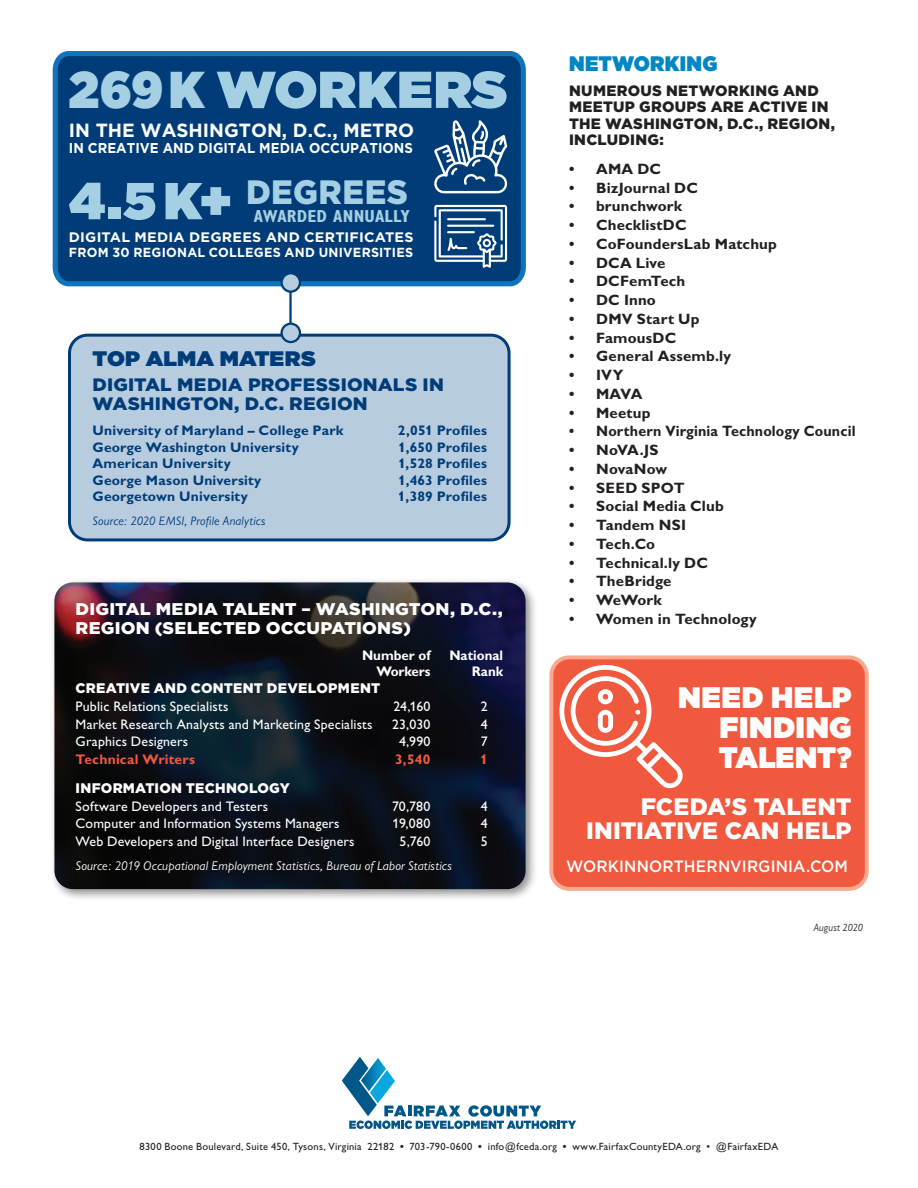
<style>
.page{position:relative;width:918px;height:1188px;background:#fff}
.page>*{position:absolute;margin:0;border:0;box-sizing:border-box;transform-origin:0 0}
.t1{font:900 51.75px "Gotham";letter-spacing:.005em;color:#a5cfe3;scale:.94 1}
.t2{font:900 33.75px "Gotham";letter-spacing:.01em;color:#a5cfe3;scale:.96 1}
.t3{font:900 29.7px/29.7px "Gotham";letter-spacing:.02em;color:#fff;text-align:justify}
.t4{font:900 23.7px/23.7px "Gotham";color:#fff;text-align:right}
.t5{font:900 21px "Gotham";letter-spacing:.01em;color:#003d78;scale:1.05 1}
.t6{font:900 21px "Gotham";letter-spacing:.015em;color:#0086c3;scale:.95 1}
.t7{font:700 19.05px "Gotham";color:#fff}
.t8{font:900 18px/18.5px "Gotham";letter-spacing:.01em;color:#003d78;scale:1.05 1}
.t9{font:700 condensed 17.25px "Gill Condensed S Si";letter-spacing:.01em;color:#a5cfe3}
.t10{font:900 16.95px/18.5px "Gotham";letter-spacing:.01em;color:#fff;scale:1.05 1}
.t11{font:500 16.35px "Gotham";letter-spacing:.01em;color:#fff;scale:.95 1}
.t12{font:700 15px "Gill Alt One";letter-spacing:.01em;color:#231f20}
.t13{font:900 15px/16.5px "Gotham";letter-spacing:.02em;color:#231f20}
.t14{font:700 15px "Gill Alt One";letter-spacing:.01em;color:#231f20;scale:.95 1}
.t15{font:700 14.25px "Gotham";color:#fff;scale:.93 1}
.t16{font:13.95px "Gill Alt One";letter-spacing:.015em;color:#fff}
.t17{font:700 13.95px "Gill Alt One";letter-spacing:.015em;color:#003d78}
.t18{font:900 13.95px "Gotham";letter-spacing:.015em;color:#fff}
.t19{font:700 13.95px "Gill Alt One";color:#fff;scale:.96 1}
.t20{font:700 13.95px "Gill Alt One";letter-spacing:.015em;color:#f0593e}
.t21{font:700 13.8px "Gotham";letter-spacing:.015em;color:#fff;scale:1.04 1}
.t22{font:700 13.2px "Gotham";letter-spacing:.02em;color:#fff;scale:.96 1}
.t23{font:italic 12.75px "Gill Alt One";letter-spacing:.015em;color:#fff}
.t24{font:italic 12.3px "Gill Alt One";letter-spacing:.015em;color:#003d78}
.t25{font:10.5px "Gill Alt One";letter-spacing:.02em;color:#231f20}
.t26{font:italic 10.5px "Gill Alt One";letter-spacing:.02em;color:#231f20;scale:.95 1}
.s1{font-size:51.9px}
.s2{font-weight:700}
</style>
<div class="page">
<hr style="left:289px;top:280px;width:3px;height:52px;background:#003d78">
<div style="left:70px;top:335px;width:439px;height:205px;background:#b8cce0;border-radius:18px"></div>
<div style="left:68px;top:334px;width:443px;height:207px;border:3px solid #003d78;border-radius:18px"></div>
<div style="left:50px;top:578px;width:488px;height:324px;background:#231f20;opacity:.5"></div>
<img style="left:54px;top:582px;width:472px;height:307px">
<svg style="left:342px;top:1057px;width:234px;height:72px"></svg>
<div style="left:53px;top:51px;width:473px;height:235px;background:#003d78"></div>
<svg style="left:434px;top:205px;width:73px;height:63px"></svg>
<svg style="left:434px;top:120px;width:74px;height:73px"></svg>
<svg style="left:282px;top:273px;width:18px;height:19px"></svg>
<div style="left:280px;top:272px;width:21px;height:21px;border:2px solid #003d78;border-radius:50%"></div>
<div style="left:282px;top:324px;width:18px;height:18px;background:#b8cce0;border-radius:50%"></div>
<div style="left:280px;top:323px;width:21px;height:20px;border:2px solid #003d78;border-radius:50%"></div>
<div style="left:551px;top:657px;width:316px;height:232px;background:#f0593e;border-radius:18px"></div>
<div style="left:549px;top:655px;width:320px;height:236px;border:4px solid #f8a98e;border-radius:18px"></div>
<svg style="left:559px;top:665px;width:124px;height:123px"></svg>
<p class="t1" style="left:69px;top:53px;width:468px">269K WORKERS</p>
<p class="t7" style="left:69px;top:117px;width:347px">IN THE WASHINGTON, D.C., METRO</p>
<p class="t15" style="left:69px;top:139px;width:371px">IN CREATIVE AND DIGITAL MEDIA OCCUPATIONS</p>
<p class="t2" style="left:69px;top:168px;width:354px"><span class="s1">4.5K+</span> DEGREES</p>
<p class="t9" style="left:254px;top:206px;width:158px">AWARDED ANNUALLY</p>
<p class="t21" style="left:69px;top:228px;width:333px">DIGITAL MEDIA DEGREES AND CERTIFICATES</p>
<p class="t22" style="left:69px;top:243px;width:360px">FROM 30 REGIONAL COLLEGES AND UNIVERSITIES</p>
<p class="t5" style="left:92px;top:344px;width:214px">TOP ALMA MATERS</p>
<p class="t8" style="left:92px;top:376px;width:336px">DIGITAL MEDIA PROFESSIONALS IN<br>WASHINGTON, D.C. REGION</p>
<p class="t17" style="left:92px;top:422px;width:253px">University of Maryland – College Park</p>
<p class="t17" style="left:398px;top:422px;width:91px">2,051 Profiles</p>
<p class="t17" style="left:92px;top:439px;width:208px">George Washington University</p>
<p class="t17" style="left:398px;top:439px;width:90px">1,650 Profiles</p>
<p class="t17" style="left:92px;top:455px;width:140px">American University</p>
<p class="t17" style="left:398px;top:455px;width:90px">1,528 Profiles</p>
<p class="t17" style="left:92px;top:472px;width:170px">George Mason University</p>
<p class="t17" style="left:398px;top:472px;width:90px">1,463 Profiles</p>
<p class="t17" style="left:92px;top:488px;width:157px">Georgetown University</p>
<p class="t17" style="left:398px;top:488px;width:91px">1,389 Profiles</p>
<p class="t24" style="left:92px;top:514px;width:175px">Source: 2020 EMSI, Profile Analytics</p>
<p class="t10" style="left:76px;top:600px;width:408px">DIGITAL MEDIA TALENT – WASHINGTON, D.C.,<br>REGION (SELECTED OCCUPATIONS)</p>
<p class="t19" style="left:362px;top:647px;width:73px">Number of</p>
<p class="t19" style="left:449px;top:647px;width:57px">National</p>
<p class="t19" style="left:376px;top:663px;width:58px">Workers</p>
<p class="t19" style="left:472px;top:663px;width:34px">Rank</p>
<p class="t18" style="left:76px;top:679px;width:306px">CREATIVE AND CONTENT DEVELOPMENT</p>
<p class="t16" style="left:76px;top:698px;width:154px">Public Relations Specialists</p>
<p class="t16" style="left:394px;top:698px;width:39px">24,160</p>
<p class="t16" style="left:481px;top:698px;width:8px">2</p>
<p class="t16" style="left:76px;top:716px;width:299px">Market Research Analysts and Marketing Specialists</p>
<p class="t16" style="left:392px;top:716px;width:40px">23,030</p>
<p class="t16" style="left:481px;top:716px;width:8px">4</p>
<p class="t16" style="left:76px;top:733px;width:114px">Graphics Designers</p>
<p class="t16" style="left:399px;top:733px;width:33px">4,990</p>
<p class="t16" style="left:481px;top:733px;width:8px">7</p>
<p class="t20" style="left:76px;top:751px;width:121px">Technical Writers</p>
<p class="t20" style="left:395px;top:751px;width:37px">3,540</p>
<p class="t20" style="left:480px;top:751px;width:9px">1</p>
<p class="t18" style="left:76px;top:779px;width:216px">INFORMATION TECHNOLOGY</p>
<p class="t16" style="left:76px;top:798px;width:194px">Software Developers and Testers</p>
<p class="t16" style="left:392px;top:798px;width:40px">70,780</p>
<p class="t16" style="left:481px;top:798px;width:8px">4</p>
<p class="t16" style="left:76px;top:816px;width:266px">Computer and Information Systems Managers</p>
<p class="t16" style="left:393px;top:816px;width:40px">19,080</p>
<p class="t16" style="left:481px;top:816px;width:8px">4</p>
<p class="t16" style="left:76px;top:833px;width:281px">Web Developers and Digital Interface Designers</p>
<p class="t16" style="left:400px;top:833px;width:33px">5,760</p>
<p class="t16" style="left:481px;top:833px;width:8px">5</p>
<p class="t23" style="left:76px;top:858px;width:378px">Source: 2019 Occupational Employment Statistics, Bureau of Labor Statistics</p>
<p class="t6" style="left:569px;top:48px;width:158px">NETWORKING</p>
<p class="t13" style="left:569px;top:82px;width:268px">NUMEROUS NETWORKING AND<br>MEETUP GROUPS ARE ACTIVE IN<br>THE WASHINGTON, D.C., REGION,<br>INCLUDING:</p>
<p class="t12" style="left:569px;top:160px;width:94px">• AMA DC</p>
<p class="t12" style="left:569px;top:179px;width:130px">• BizJournal DC</p>
<p class="t12" style="left:569px;top:198px;width:114px">• brunchwork</p>
<p class="t12" style="left:569px;top:216px;width:119px">• ChecklistDC</p>
<p class="t12" style="left:569px;top:235px;width:209px">• CoFoundersLab Matchup</p>
<p class="t12" style="left:569px;top:254px;width:98px">• DCA Live</p>
<p class="t12" style="left:569px;top:273px;width:118px">• DCFemTech</p>
<p class="t12" style="left:569px;top:291px;width:88px">• DC Inno</p>
<p class="t12" style="left:569px;top:310px;width:132px">• DMV Start Up</p>
<p class="t12" style="left:569px;top:329px;width:109px">• FamousDC</p>
<p class="t12" style="left:569px;top:348px;width:164px">• General Assemb.ly</p>
<p class="t12" style="left:569px;top:366px;width:56px">• IVY</p>
<p class="t12" style="left:569px;top:385px;width:75px">• MAVA</p>
<p class="t12" style="left:569px;top:404px;width:83px">• Meetup</p>
<p class="t14" style="left:569px;top:423px;width:303px">• Northern Virginia Technology Council</p>
<p class="t12" style="left:569px;top:441px;width:91px">• NoVA.JS</p>
<p class="t12" style="left:569px;top:460px;width:100px">• NovaNow</p>
<p class="t12" style="left:569px;top:479px;width:117px">• SEED SPOT</p>
<p class="t12" style="left:569px;top:498px;width:156px">• Social Media Club</p>
<p class="t12" style="left:569px;top:516px;width:119px">• Tandem NSI</p>
<p class="t12" style="left:569px;top:535px;width:88px">• Tech.Co</p>
<p class="t12" style="left:569px;top:554px;width:140px">• Technical.ly DC</p>
<p class="t12" style="left:569px;top:573px;width:104px">• TheBridge</p>
<p class="t12" style="left:569px;top:591px;width:94px">• WeWork</p>
<p class="t12" style="left:569px;top:610px;width:189px">• Women in Technology</p>
<p class="t3" style="left:719px;top:682px;width:134px;text-indent:-41px">NEED HELP FINDING TALENT?</p>
<p class="t4" style="left:586px;top:795px;width:267px">FCEDA’S TALENT<br>INITIATIVE CAN HELP</p>
<p class="t11" style="left:566px;top:855px;width:298px">WORKINNORTHERNVIRGINIA.COM</p>
<p class="t26" style="left:814px;top:921px;width:54px">August 2020</p>
<p class="t25" style="left:140px;top:1140px;width:640px">8300 Boone Boulevard, Suite 450, Tysons, Virginia 22182 <span class="s2">•</span> 703-790-0600 <span class="s2">•</span> info@fceda.org <span class="s2">•</span> www.FairfaxCountyEDA.org • @FairfaxEDA</p>
</div>
